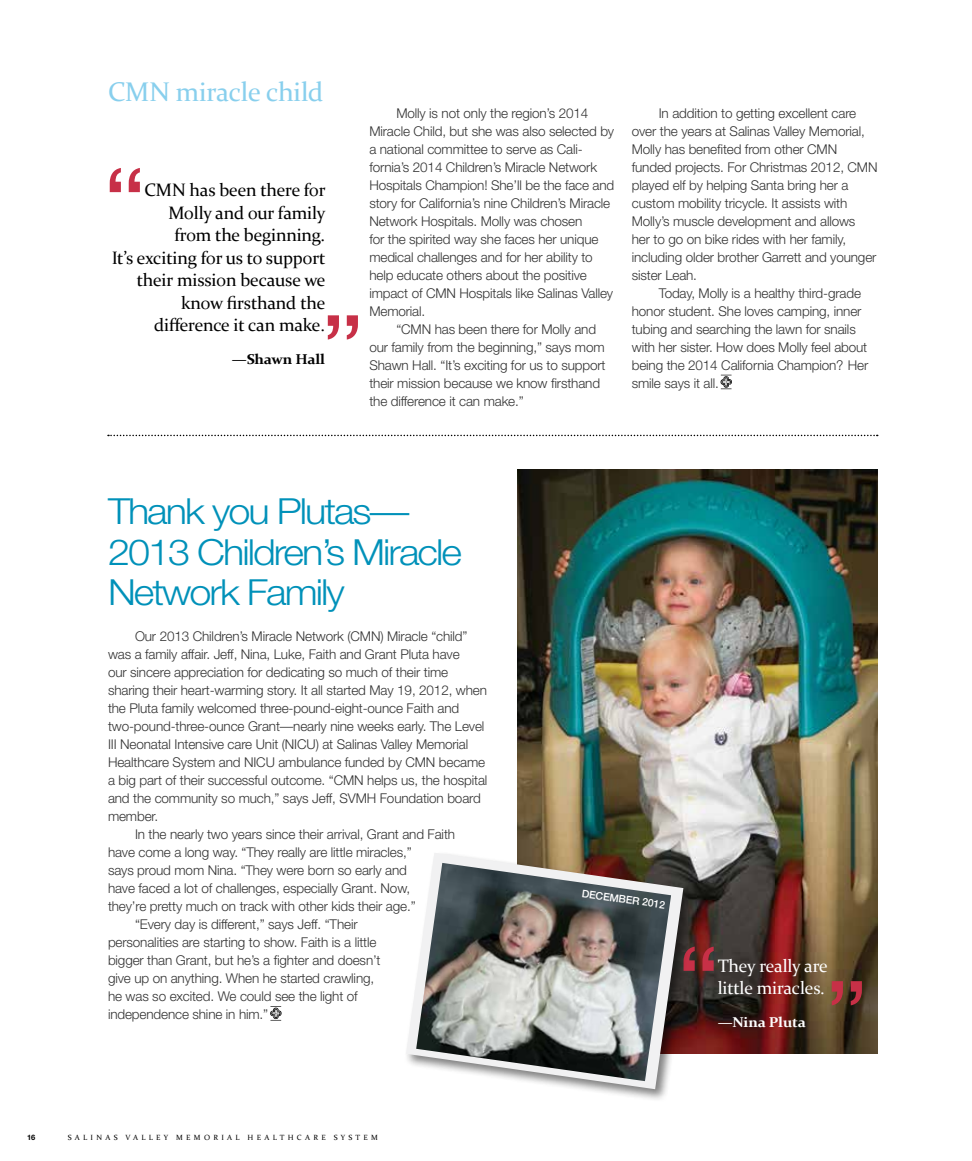
<style>
.page{position:relative;width:972px;height:1161px;background:#fff}
.page>*{position:absolute;margin:0;border:0;box-sizing:border-box;transform-origin:0 0}
.t1{font:expanded 90px "Helvetica Neue";color:#c73047}
.t2{font:300 36px/40.5px "Helvetica Neue";letter-spacing:-.05em;color:#0091b9;scale:1.1 1}
.t3{font:27px "Constantia";letter-spacing:-.01em;color:#88cfed}
.t4{font:18px/22.5px "Constantia";letter-spacing:-.01em;color:#000;text-align:right}
.t5{font:18px/22.5px "Constantia";letter-spacing:-.01em;color:#fff}
.t6{font:700 14.25px "Constantia";letter-spacing:-.01em;color:#000;scale:1.05 1}
.t7{font:700 14.25px "Constantia";letter-spacing:-.01em;color:#fff;scale:1.05 1}
.t8{font:300 13.5px/18px "Helvetica Neue";letter-spacing:-.01em;color:#333}
.t9{font:500 10.5px "Helvetica Neue";color:#fff}
.t10{font:7.5px "Constantia";letter-spacing:.44em;color:#000}
.t11{font:700 7.5px "Helvetica Neue";color:#000}
</style>
<div class="page">
<img style="left:517px;top:469px;width:361px;height:585px">
<svg style="left:108px;top:435px;width:770px;height:1px"></svg>
<svg style="left:720px;top:375px;width:12px;height:15px"></svg>
<svg style="left:270px;top:1006px;width:12px;height:15px"></svg>
<div style="left:404px;top:851px;width:293px;height:251px;background:#000;opacity:.5"></div>
<svg style="left:406px;top:853px;width:277px;height:236px"></svg>
<img style="left:416px;top:863px;width:255px;height:218px">
<h3 class="t3" style="left:108px;top:74px;width:217px">CMN miracle child</h3>
<h1 class="t1" style="left:103px;top:146px;width:45px">“</h1>
<h3 class="t4" style="left:112px;top:178px;width:216px">CMN has been there for<br>Molly and our family<br>from the beginning.<br>It’s exciting for us to support their mission because we know firsthand the difference it can make.</h3>
<p class="t6" style="left:232px;top:350px;width:90px">—Shawn Hall</p>
<h1 class="t1" style="left:321px;top:293px;width:45px">”</h1>
<p class="t8" style="left:369px;top:104px;width:247px;text-indent:27px">Molly is not only the region’s 2014<br>Miracle Child, but she was also selected by a national committee to serve as Cali&shy;fornia’s 2014 Children’s Miracle Network Hospitals Champion! She’ll be the face and story for California’s nine Children’s Miracle Network Hospitals. Molly was chosen<br>for the spirited way she faces her unique medical challenges and for her ability to help educate others about the positive impact of CMN Hospitals like Salinas Valley Memorial.</p>
<p class="t8" style="left:369px;top:320px;width:238px;text-indent:27px">“CMN has been there for Molly and our family from the beginning,” says mom Shawn Hall. “It’s exciting for us to support their mission because we know firsthand the difference it can make.”</p>
<p class="t8" style="left:632px;top:104px;width:247px;text-indent:27px">In addition to getting excellent care over the years at Salinas Valley Memorial, Molly has benefited from other CMN funded projects. For Christmas 2012, CMN played elf by helping Santa bring her a custom mobility tricycle. It assists with Molly’s muscle development and allows<br>her to go on bike rides with her family, including older brother Garrett and younger sister Leah.</p>
<p class="t8" style="left:632px;top:284px;width:238px;text-indent:27px">Today, Molly is a healthy third-grade honor student. She loves camping, inner tubing and searching the lawn for snails with her sister. How does Molly feel about being the 2014 California Champion? Her smile says it all.</p>
<h2 class="t2" style="left:108px;top:490px;width:323px">Thank you Plutas—<br>2013 Children’s Miracle<br>Network Family</h2>
<p class="t8" style="left:135px;top:627px;width:334px">Our 2013 Children’s Miracle Network (CMN) Miracle “child”</p>
<p class="t8" style="left:108px;top:645px;width:353px">was a family affair. Jeff, Nina, Luke, Faith and Grant Pluta have</p>
<p class="t8" style="left:108px;top:663px;width:342px">our sincere appreciation for dedicating so much of their time</p>
<p class="t8" style="left:108px;top:681px;width:381px">sharing their heart-warming story. It all started May 19, 2012, when</p>
<p class="t8" style="left:108px;top:699px;width:353px">the Pluta family welcomed three-pound-eight-ounce Faith and</p>
<p class="t8" style="left:108px;top:717px;width:378px">two-pound-three-ounce Grant—nearly nine weeks early. The Level</p>
<p class="t8" style="left:108px;top:735px;width:362px">III Neonatal Intensive care Unit (NICU) at Salinas Valley Memorial</p>
<p class="t8" style="left:108px;top:753px;width:379px">Healthcare System and NICU ambulance funded by CMN became</p>
<p class="t8" style="left:108px;top:771px;width:381px">a big part of their successful outcome. “CMN helps us, the hospital</p>
<p class="t8" style="left:108px;top:789px;width:374px">and the community so much,” says Jeff, SVMH Foundation board</p>
<p class="t8" style="left:108px;top:807px;width:52px">member.</p>
<p class="t8" style="left:135px;top:825px;width:322px">In the nearly two years since their arrival, Grant and Faith</p>
<p class="t8" style="left:108px;top:843px;width:305px">have come a long way. “They really are little miracles,”</p>
<p class="t8" style="left:108px;top:861px;width:300px">says proud mom Nina. “They were born so early and</p>
<p class="t8" style="left:108px;top:879px;width:304px">have faced a lot of challenges, especially Grant. Now,</p>
<p class="t8" style="left:108px;top:897px;width:309px">they’re pretty much on track with other kids their age.”</p>
<p class="t8" style="left:135px;top:915px;width:224px">“Every day is different,” says Jeff. “Their</p>
<p class="t8" style="left:108px;top:933px;width:270px">personalities are starting to show. Faith is a little</p>
<p class="t8" style="left:108px;top:951px;width:274px">bigger than Grant, but he’s a fighter and doesn’t</p>
<p class="t8" style="left:108px;top:969px;width:268px">give up on anything. When he started crawling,</p>
<p class="t8" style="left:108px;top:987px;width:251px">he was so excited. We could see the light of</p>
<p class="t8" style="left:108px;top:1005px;width:162px">independence shine in him.”</p>
<p class="t11" style="left:27px;top:1133px;width:10px">16</p>
<p class="t10" style="left:68px;top:1132px;width:275px">SALINAS VALLEY MEMORIAL HEALTHCARE system</p>
<p class="t9" style="left:583px;top:887px;width:86px;rotate:8deg">December 2012</p>
<h1 class="t1" style="left:677px;top:924px;width:45px">“</h1>
<h3 class="t5" style="left:718px;top:954px;width:112px">They really are little miracles.</h3>
<h1 class="t1" style="left:825px;top:959px;width:45px">”</h1>
<p class="t7" style="left:718px;top:1013px;width:86px">—Nina Pluta</p>
</div>
